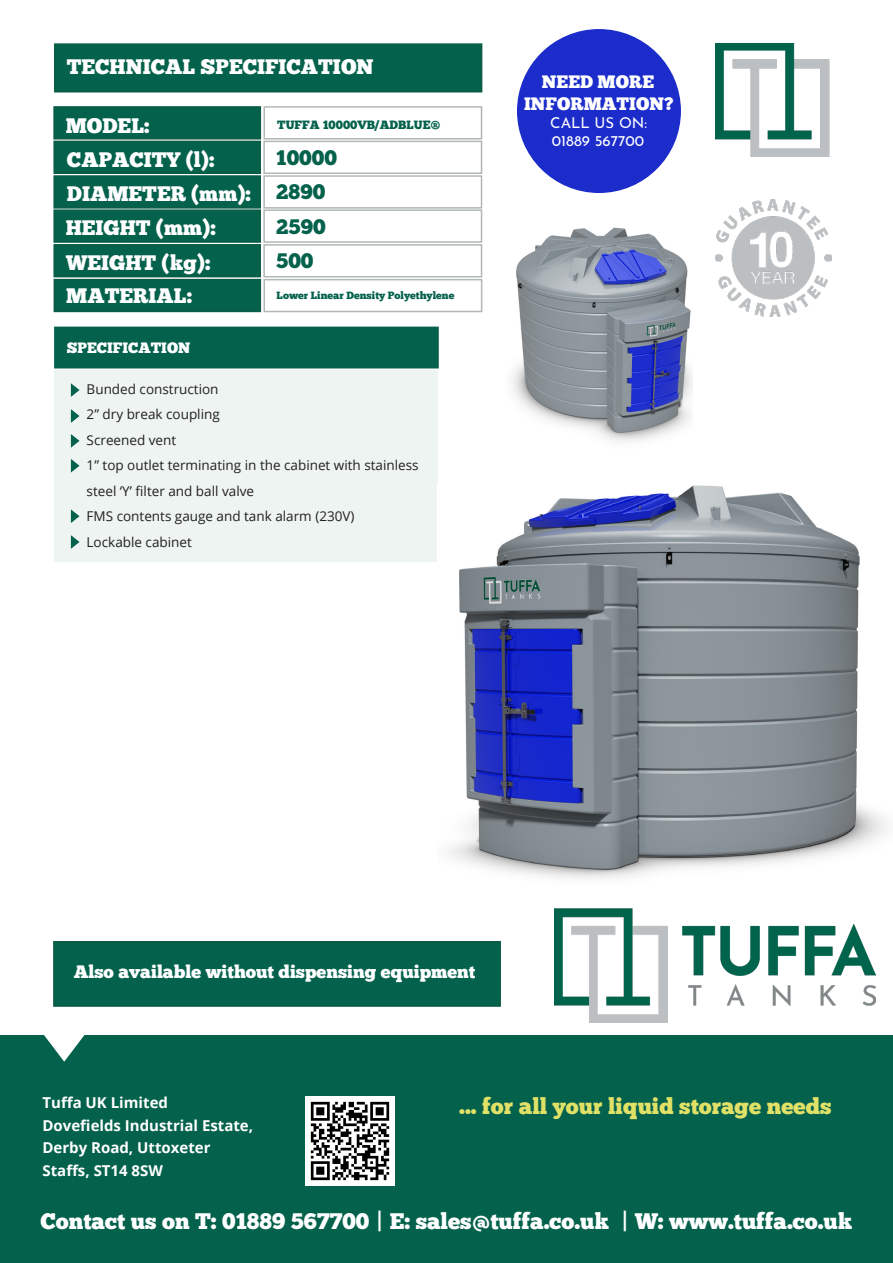
<style>
.page{position:relative;width:893px;height:1263px;background:#fff}
.page>*{position:absolute;margin:0;border:0;box-sizing:border-box;transform-origin:0 0}
.t1{font:22.5px "Chunk Five";color:#fff}
.t2{font:22.5px "Chunk Five";color:#e0e166}
.t3{font:21px/34.2px "Chunk Five";color:#fff}
.t4{font:21px "Chunk Five";color:#04614c}
.t5{font:18px/21.6px "Chunk Five";color:#fff;text-align:center}
.t6{font:700 15px/22.5px "Open Sans";color:#fff}
.t7{font:15px/18px "Josefin Sans";color:#fff}
.t8{font:15px "Chunk Five";color:#fff}
.t9{font:13.5px/25.5px "Open Sans";color:#231f20}
.t10{font:12px "Chunk Five";color:#04614c}
.Paragraph_Style_2{font:10.5px "Chunk Five";color:#04614c}
</style>
<div class="page">
<img style="left:555px;top:908px;width:321px;height:115px">
<img style="left:716px;top:43px;width:114px;height:113px">
<div style="left:53px;top:141px;width:208px;height:33px;background:#04614c"></div>
<div style="left:263px;top:141px;width:219px;height:33px;border:2px solid #b1b7b8"></div>
<div style="left:53px;top:175px;width:208px;height:34px;background:#04614c;border:2px solid #085b44"></div>
<div style="left:263px;top:175px;width:219px;height:34px;border:2px solid #b1b7b8"></div>
<div style="left:53px;top:209px;width:208px;height:34px;background:#04614c;border:2px solid #085b44"></div>
<div style="left:263px;top:209px;width:219px;height:34px;border:2px solid #b1b7b8"></div>
<div style="left:53px;top:244px;width:208px;height:33px;background:#04614c;border:2px solid #085b44"></div>
<div style="left:263px;top:244px;width:219px;height:33px;border:2px solid #b1b7b8"></div>
<div style="left:54px;top:43px;width:428px;height:49px;background:#04614c;border:2px solid #085b44"></div>
<div style="left:0;top:1035px;width:893px;height:228px;background:#04614c"></div>
<div style="left:518px;top:30px;width:162px;height:162px;background:#1b2ccb;border-radius:50%"></div>
<div style="left:53px;top:941px;width:448px;height:66px;background:#04614c;border:2px solid #085b44"></div>
<svg style="left:44px;top:1035px;width:41px;height:27px"></svg>
<div style="left:54px;top:279px;width:207px;height:33px;background:#04614c"></div>
<div style="left:263px;top:279px;width:219px;height:33px;border:2px solid #b1b7b8"></div>
<img style="left:715px;top:200px;width:117px;height:117px">
<img style="left:305px;top:1097px;width:89px;height:89px">
<div style="left:53px;top:106px;width:208px;height:34px;background:#04614c;border:2px solid #085b44"></div>
<div style="left:263px;top:106px;width:219px;height:34px;border:2px solid #b1b7b8"></div>
<div style="left:54px;top:327px;width:385px;height:41px;background:#04614c"></div>
<div style="left:55px;top:370px;width:383px;height:191px;background:#edf4f2"></div>
<svg style="left:70px;top:383px;width:10px;height:14px"></svg>
<svg style="left:70px;top:409px;width:10px;height:14px"></svg>
<svg style="left:70px;top:434px;width:10px;height:14px"></svg>
<svg style="left:70px;top:509px;width:10px;height:14px"></svg>
<svg style="left:70px;top:535px;width:10px;height:14px"></svg>
<svg style="left:70px;top:459px;width:10px;height:14px"></svg>
<img style="left:512px;top:227px;width:180px;height:215px">
<img style="left:447px;top:485px;width:441px;height:394px">
<h2 class="t3" style="left:67px;top:50px;width:308px">TECHNICAL SPECIFICATION</h2>
<h2 class="t3" style="left:66px;top:108px;width:85px">MODEL:</h2>
<h2 class="t3" style="left:66px;top:143px;width:187px">CAPACITY (l):<br>DIAMETER (mm):<br>HEIGHT (mm):<br>WEIGHT (kg):</h2>
<h2 class="t3" style="left:66px;top:279px;width:127px">MATERIAL:</h2>
<p class="t10" style="left:277px;top:117px;width:165px">TUFFA 10000VB/ADBLUE®</p>
<p class="t4" style="left:276px;top:145px;width:62px">10000</p>
<p class="t4" style="left:276px;top:179px;width:51px">2890</p>
<p class="t4" style="left:276px;top:214px;width:51px">2590</p>
<p class="t4" style="left:276px;top:248px;width:39px">500</p>
<p class="Paragraph_Style_2" style="left:277px;top:289px;width:179px">Lower Linear Density Polyethylene</p>
<p class="t8" style="left:67px;top:339px;width:125px">SPECIFICATION</p>
<p class="t9" style="left:87px;top:376px;width:334px">Bunded construction<br>2” dry break coupling<br>Screened vent<br>1” top outlet terminating in the cabinet with stainless steel ‘Y’ filter and ball valve<br>FMS contents gauge and tank alarm (230V)<br>Lockable cabinet</p>
<h3 class="t5" style="left:524px;top:71px;width:151px">NEED MORE<br>INFORMATION?</h3>
<p class="t7" style="left:550px;top:112px;width:98px">CALL US ON:<br>01889 567700</p>
<p class="t5" style="left:74px;top:961px;width:403px">Also available without dispensing equipment</p>
<h1 class="t2" style="left:459px;top:1092px;width:374px">... for all your liquid storage needs</h1>
<p class="t6" style="left:43px;top:1091px;width:212px">Tuffa UK Limited<br>Dovefields Industrial Estate,<br>Derby Road, Uttoxeter<br>Staffs, ST14 8SW</p>
<h1 class="t1" style="left:41px;top:1207px;width:813px">Contact us on T: 01889 567700 | E: sales@tuffa.co.uk | W: www.tuffa.co.uk</h1>
</div>
